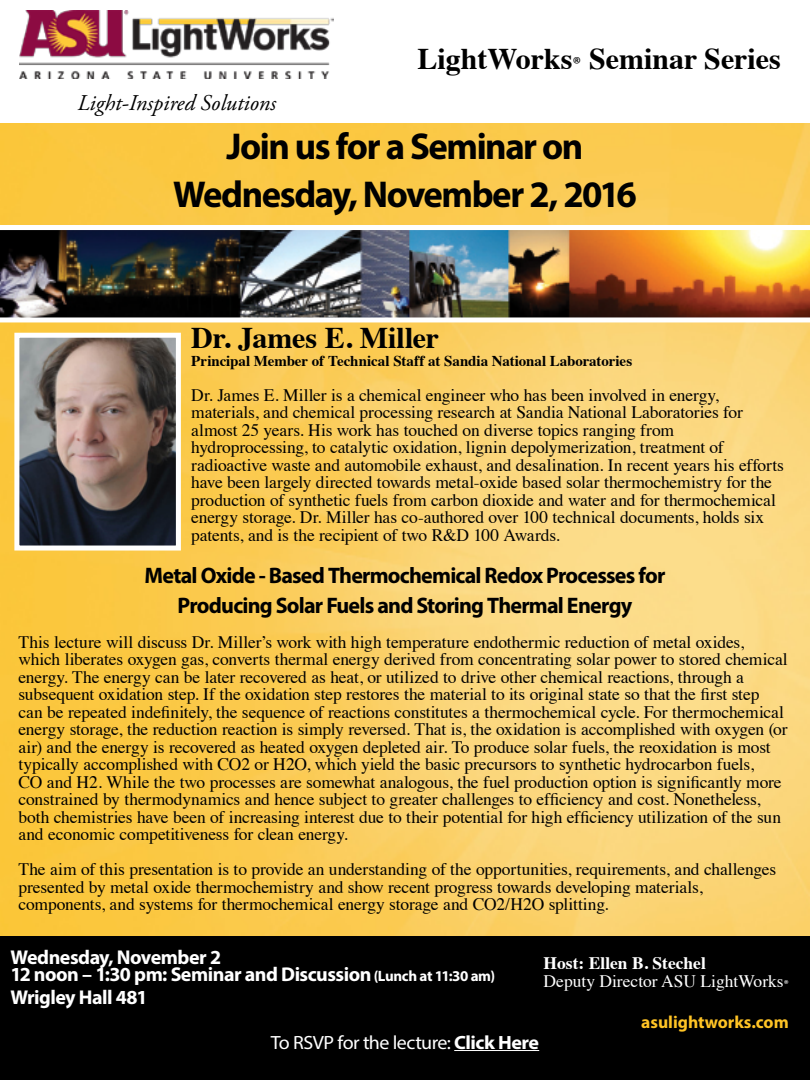
<style>
.page{position:relative;width:810px;height:1080px;background:#fff}
.page>*{position:absolute;margin:0;border:0;box-sizing:border-box;transform-origin:0 0}
.t1{font:700 37.5px/47.2px "Myriad Pro";letter-spacing:-.04em;color:#000;text-align:center}
.t2{font:700 30px "Times";color:#000}
.t3{font:700 22.5px/30px "Myriad Pro";letter-spacing:-.035em;color:#000;text-align:center}
.t4{font:italic 22.5px "Adobe Garamond Pro";color:#000}
.t5{font:700 20px/17.5px "Myriad Pro";letter-spacing:-.025em;color:#fff}
.t6{font:19.25px "Myriad Pro";letter-spacing:-.03em;color:#fff;scale:1.04 1}
.t7{font:17.5px/17.5px "Times";letter-spacing:-.01em;color:#000}
.t8{font:17.5px/17.5px "Times";color:#fff}
.t9{font:700 17.5px "Myriad Pro";color:#ffc425}
.t10{font:700 15px "Times";letter-spacing:-.005em;color:#000}
.s1{font-family:"Calibri";font-weight:400;font-size:17.5px}
.s2{color:#000101}
.s3{font-size:15px}
.s4{font-weight:700}
.s5{font-family:"Calibri";font-size:10px}
</style>
<div class="page">
<div style="left:0;top:929px;width:810px;height:151px;background:#000"></div>
<img style="left:0;top:124px;width:810px;height:812px">
<img style="left:0;top:222px;width:810px;height:103px">
<svg style="left:12px;top:330px;width:171px;height:223px;background:#776a5e"></svg>
<img style="left:20px;top:11px;width:314px;height:67px">
<hr style="left:454px;top:1050px;width:85px;height:1px;background:#fff">
<p class="t4" style="left:78px;top:89px;width:200px">Light-Inspired Solutions</p>
<h2 class="t2" style="left:418px;top:30px;width:365px">LightWorks<span class="s1">®</span> Seminar Series</h2>
<h1 class="t1" style="left:173px;top:122px;width:465px">Join us for a Seminar on<br>Wednesday, <span class="s2">November 2, 2016</span></h1>
<h2 class="t2" style="left:191px;top:309px;width:249px">Dr. James E. Miller</h2>
<p class="t10" style="left:191px;top:346px;width:442px">Principal Member of Technical Staff at Sandia National Laboratories</p>
<p class="t7" style="left:191px;top:384px;width:594px">Dr. James E. Miller is a chemical engineer who has been involved in energy, materials, and chemical processing research at Sandia National Laboratories for almost 25 years. His work has touched on diverse topics ranging from hydroprocessing, to catalytic oxidation, lignin depolymerization, treatment of radioactive waste and automobile exhaust, and desalination. In recent years his efforts have been largely directed towards metal-oxide based solar thermochemistry for the production of synthetic fuels from carbon dioxide and water and for thermochemical energy storage. Dr. Miller has co-authored over 100 technical documents, holds six patents, and is the recipient of two R&amp;D 100 Awards.</p>
<p class="t3" style="left:145px;top:559px;width:522px">Metal Oxide - Based Thermochemical Redox Processes for<br>Producing Solar Fuels and Storing Thermal Energy</p>
<p class="t7" style="left:18px;top:632px;width:771px">This lecture will discuss Dr. Miller’s work with high temperature endothermic reduction of metal oxides, which liberates oxygen gas, converts thermal energy derived from concentrating solar power to stored chemical energy. The energy can be later recovered as heat, or utilized to drive other chemical reactions, through a subsequent oxidation step. If the oxidation step restores the material to its original state so that the first step can be repeated indefinitely, the sequence of reactions constitutes a thermochemical cycle. For thermochemical energy storage, the reduction reaction is simply reversed. That is, the oxidation is accomplished with oxygen (or air) and the energy is recovered as heated oxygen depleted air. To produce solar fuels, the reoxidation is most typically accomplished with CO2 or H2O, which yield the basic precursors to synthetic hydrocarbon fuels,<br>CO and H2. While the two processes are somewhat analogous, the fuel production option is significantly more constrained by thermodynamics and hence subject to greater challenges to efficiency and cost. Nonetheless, both chemistries have been of increasing interest due to their potential for high efficiency utilization of the sun and economic competitiveness for clean energy.</p>
<p class="t7" style="left:18px;top:859px;width:759px">The aim of this presentation is to provide an understanding of the opportunities, requirements, and challenges presented by metal oxide thermochemistry and show recent progress towards developing materials, components, and systems for thermochemical energy storage and CO2/H2O splitting.</p>
<p class="t5" style="left:10px;top:947px;width:486px">Wednesday, November 2<br>12 noon – 1:30 pm: Seminar and Discussion <span class="s3">(Lunch at 11:30 am)</span></p>
<p class="t5" style="left:10px;top:987px;width:139px">Wrigley Hall 481</p>
<p class="t6" style="left:271px;top:1030px;width:260px">To RSVP for the lecture: <span class="s4">Click Here</span></p>
<p class="t8" style="left:544px;top:953px;width:247px"><span class="s4">Host: Ellen B. Stechel<br></span>Deputy Director ASU LightWorks<span class="s5">®</span></p>
<p class="t9" style="left:641px;top:1011px;width:149px">asulightworks.com</p>
</div>
